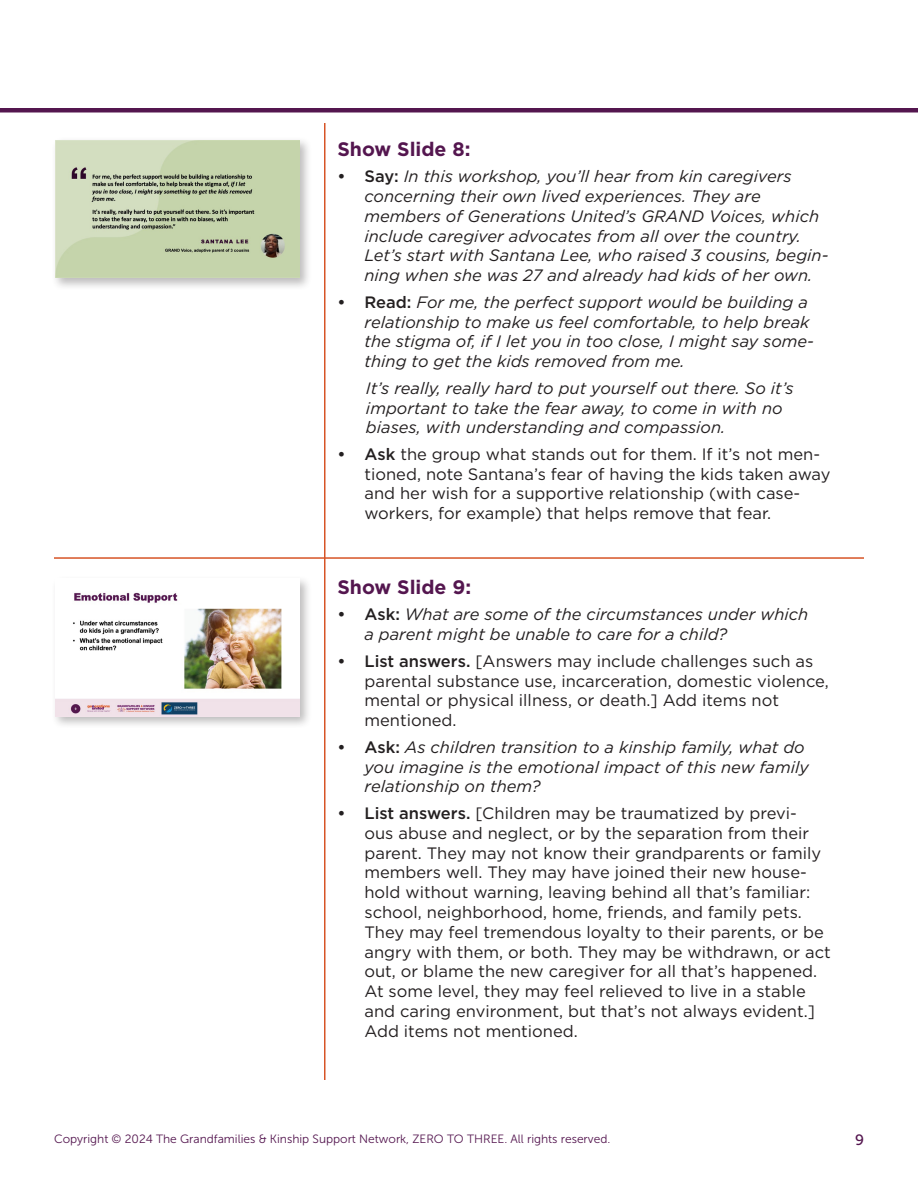
<style>
.page{position:relative;width:918px;height:1188px;background:#fff}
.page>*{position:absolute;margin:0;border:0;box-sizing:border-box;transform-origin:0 0}
.t1{font:700 19.5px "Gotham";color:#54164f}
.t2{font:16.5px/19.8px "Gotham";color:#231f20}
.t3{font:italic 16.5px/19.8px "Gotham";color:#231f20}
.t4{font:15px "Museo Slab 500";color:#54164f}
.t5{font:12px "Museo Sans 300";color:#54164f}
.s1{font-weight:500;font-style:normal}
.s2{font-weight:500}
</style>
<div class="page">
<hr style="left:0;top:108px;width:918px;height:4px;background:#54164f">
<hr style="left:54px;top:557px;width:810px;height:2px;background:#d75426">
<hr style="left:324px;top:123px;width:2px;height:957px;background:#d75426">
<div style="left:52px;top:137px;width:260px;height:154px;background:#231f20;opacity:.3"></div>
<div style="left:52px;top:575px;width:260px;height:154px;background:#231f20;opacity:.3"></div>
<img style="left:55px;top:140px;width:245px;height:138px">
<img style="left:55px;top:579px;width:245px;height:137px">
<h4 class="t1" style="left:338px;top:136px;width:135px">Show Slide 8:</h4>
<p class="t3" style="left:364px;top:166px;width:465px;text-indent:-27px"><span class="s1">• Say:</span> In this workshop, you’ll hear from kin caregivers concerning their own lived experiences. They are members of Generations United’s GRAND Voices, which include caregiver advocates from all over the country.<br>Let’s start with Santana Lee, who raised 3 cousins, begin&shy;ning when she was 27 and already had kids of her own.</p>
<p class="t3" style="left:364px;top:292px;width:451px;text-indent:-27px"><span class="s1">• Read:</span> For me, the perfect support would be building a relationship to make us feel comfortable, to help break the stigma of, if I let you in too close, I might say some&shy;thing to get the kids removed from me.</p>
<p class="t3" style="left:366px;top:378px;width:429px">It’s really, really hard to put yourself out there. So it’s important to take the fear away, to come in with no biases, with understanding and compassion.</p>
<p class="t2" style="left:364px;top:444px;width:468px;text-indent:-27px"><span class="s2">• Ask</span> the group what stands out for them. If it’s not men&shy;tioned, note Santana’s fear of having the kids taken away and her wish for a supportive relationship (with case&shy;workers, for example) that helps remove that fear.</p>
<h4 class="t1" style="left:338px;top:574px;width:135px">Show Slide 9:</h4>
<p class="t3" style="left:364px;top:604px;width:445px;text-indent:-27px"><span class="s1">• Ask:</span> What are some of the circumstances under which a parent might be unable to care for a child?</p>
<p class="t2" style="left:364px;top:651px;width:466px;text-indent:-27px"><span class="s2">• List answers.</span> [Answers may include challenges such as parental substance use, incarceration, domestic violence, mental or physical illness, or death.] Add items not mentioned.</p>
<p class="t3" style="left:364px;top:737px;width:446px;text-indent:-27px"><span class="s1">• Ask:</span> As children transition to a kinship family, what do you imagine is the emotional impact of this new family relationship on them?</p>
<p class="t2" style="left:364px;top:803px;width:468px;text-indent:-27px"><span class="s2">• List answers.</span> [Children may be traumatized by previ-<br>ous abuse and neglect, or by the separation from their parent. They may not know their grandparents or family members well. They may have joined their new house&shy;hold without warning, leaving behind all that’s familiar: school, neighborhood, home, friends, and family pets.<br>They may feel tremendous loyalty to their parents, or be angry with them, or both. They may be withdrawn, or act out, or blame the new caregiver for all that’s happened.<br>At some level, they may feel relieved to live in a stable and caring environment, but that’s not always evident.] Add items not mentioned.</p>
<p class="t5" style="left:54px;top:1132px;width:558px">Copyright © 2024 The Grandfamilies &amp; Kinship Support Network, ZERO TO THREE. All rights reserved.</p>
<p class="t4" style="left:855px;top:1132px;width:10px">9</p>
</div>
